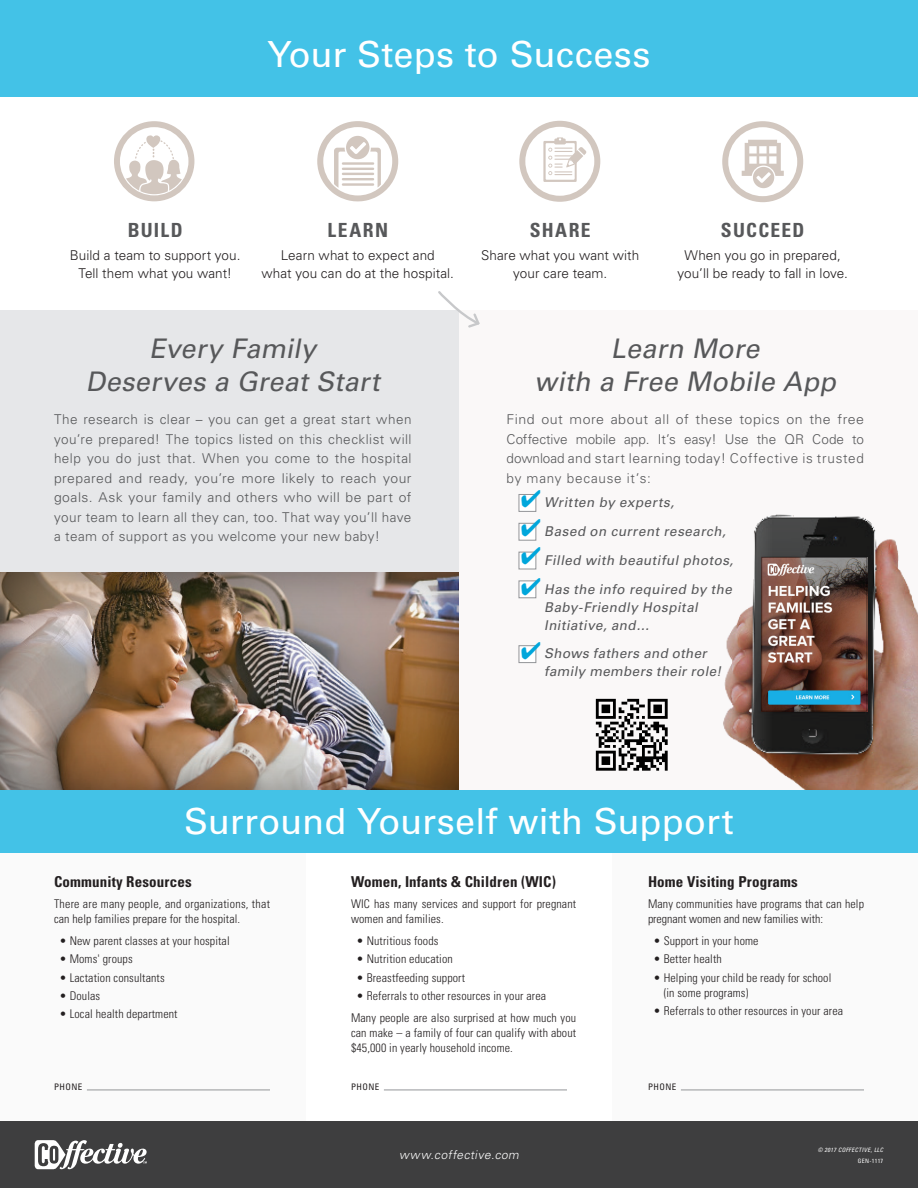
<style>
.page{position:relative;width:918px;height:1188px;background:#fff}
.page>*{position:absolute;margin:0;border:0;box-sizing:border-box;transform-origin:0 0}
.t1{font:36px "Univers LT Std";letter-spacing:.005em;color:#fff}
.t2{font:italic 27px/33px "Univers LT Std";color:#57585a;text-align:center}
.t3{font:700 condensed 19.5px "Univers LT Std";letter-spacing:.065em;color:#57585a}
.t4{font:700 condensed 15px "Univers LT Std";letter-spacing:.01em;color:#231f20}
.t5{font:300 13.5px/19.5px "Univers LT Std";letter-spacing:.035em;color:#57585a;text-align:justify}
.t6{font:300 13.5px/18px "Univers LT Std";letter-spacing:.005em;color:#231f20;text-align:center}
.t7{font:italic 13.5px/18px "Univers LT Std";color:#57585a}
.t8{font:300 13.5px/19.5px "Univers LT Std";letter-spacing:.035em;color:#57585a;text-align:justify;scale:1.05 1}
.t9{font:300 condensed 12px/15px "Univers LT Std";letter-spacing:.01em;color:#231f20}
.t10{font:italic 300 12px "Univers LT Std";color:#fff}
.t11{font:condensed 9px "Univers LT Std";letter-spacing:.05em;color:#231f20}
.t12{font:italic condensed 6px "Univers LT Std";letter-spacing:.05em;color:#fff}
.t13{font:condensed 6px "Univers LT Std";letter-spacing:.05em;color:#fff}
</style>
<div class="page">
<svg style="left:519px;top:121px;width:81px;height:81px"></svg>
<svg style="left:722px;top:121px;width:81px;height:81px"></svg>
<div style="left:0;top:310px;width:459px;height:501px;background:#e6e7e9"></div>
<div style="left:0;top:571px;width:460px;height:221px;background:#231f20;opacity:.5"></div>
<div style="left:459px;top:310px;width:459px;height:501px;background:#faf8f8"></div>
<img style="left:604px;top:514px;width:314px;height:277px">
<img style="left:763px;top:559px;width:102px;height:150px">
<svg style="left:763px;top:559px;width:43px;height:126px;background:#956f64"></svg>
<div style="left:761px;top:557px;width:106px;height:154px;border:1px solid #231f20"></div>
<img style="left:768px;top:690px;width:93px;height:15px">
<div style="left:0;top:853px;width:306px;height:268px;background:#fafafa"></div>
<div style="left:612px;top:853px;width:306px;height:268px;background:#fafafa"></div>
<div style="left:0;top:0;width:918px;height:97px;background:#43c2e7"></div>
<div style="left:519px;top:494px;width:17px;height:18px;background:#fff;border:1px solid #939598"></div>
<div style="left:519px;top:523px;width:17px;height:18px;background:#fff;border:1px solid #939598"></div>
<div style="left:519px;top:552px;width:17px;height:17px;background:#fff;border:1px solid #939598"></div>
<div style="left:519px;top:581px;width:17px;height:17px;background:#fff;border:1px solid #939598"></div>
<div style="left:519px;top:645px;width:17px;height:18px;background:#fff;border:1px solid #939598"></div>
<hr style="left:87px;top:1090px;width:183px;height:1px;background:#939598">
<hr style="left:681px;top:1090px;width:183px;height:1px;background:#939598">
<svg style="left:114px;top:121px;width:80px;height:80px"></svg>
<svg style="left:317px;top:121px;width:81px;height:80px"></svg>
<svg style="left:438px;top:291px;width:42px;height:37px"></svg>
<img style="left:595px;top:699px;width:73px;height:73px">
<div style="left:0;top:1121px;width:918px;height:67px;background:#3e3e3f"></div>
<svg style="left:35px;top:1140px;width:112px;height:29px"></svg>
<div style="left:0;top:791px;width:918px;height:62px;background:#43c2e7"></div>
<hr style="left:384px;top:1090px;width:183px;height:1px;background:#939598">
<svg style="left:522px;top:494px;width:15px;height:14px"></svg>
<svg style="left:522px;top:522px;width:15px;height:14px"></svg>
<svg style="left:522px;top:551px;width:15px;height:14px"></svg>
<svg style="left:522px;top:580px;width:15px;height:15px"></svg>
<svg style="left:522px;top:645px;width:15px;height:14px"></svg>
<p class="t1" style="left:268px;top:32px;width:384px">Your Steps to Success</p>
<p class="t3" style="left:128px;top:218px;width:57px">BUILD</p>
<p class="t6" style="left:70px;top:246px;width:172px">Build a team to support you.<br>Tell them what you want!</p>
<p class="t3" style="left:327px;top:218px;width:62px">LEARN</p>
<p class="t6" style="left:261px;top:246px;width:194px">Learn what to expect and<br>what you can do at the hospital.</p>
<p class="t3" style="left:530px;top:218px;width:62px">SHARE</p>
<p class="t6" style="left:481px;top:246px;width:160px">Share what you want with your care team.</p>
<p class="t3" style="left:721px;top:218px;width:85px">SUCCEED</p>
<p class="t6" style="left:677px;top:246px;width:172px">When you go in prepared, you’ll be ready to fall in love.</p>
<p class="t2" style="left:86px;top:332px;width:301px">Every Family<br>Deserves a Great Start</p>
<p class="t5" style="left:54px;top:410px;width:359px">The research is clear – you can get a great start when you’re prepared! The topics listed on this checklist will help you do just that. When you come to the hospital prepared and ready, you’re more likely to reach your goals. Ask your family and others who will be part of your team to learn all they can, too. That way you’ll have a team of support as you welcome your new baby!</p>
<p class="t2" style="left:535px;top:332px;width:309px">Learn More<br>with a Free Mobile App</p>
<p class="t8" style="left:507px;top:410px;width:342px">Find out more about all of these topics on the free Coffective mobile app. It’s easy! Use the QR Code to download and start learning today! Coffective is trusted by many because it’s:</p>
<p class="t7" style="left:544px;top:494px;width:134px">Written by experts,</p>
<p class="t7" style="left:544px;top:522px;width:186px">Based on current research,</p>
<p class="t7" style="left:544px;top:551px;width:193px">Filled with beautiful photos,</p>
<p class="t7" style="left:544px;top:580px;width:192px">Has the info required by the<br>Baby-Friendly Hospital<br>Initiative, and…</p>
<p class="t7" style="left:544px;top:645px;width:181px">Shows fathers and other family members their role!</p>
<p class="t1" style="left:184px;top:800px;width:551px">Surround Yourself with Support</p>
<p class="t4" style="left:351px;top:872px;width:206px">Women, Infants &amp; Children (WIC)</p>
<p class="t9" style="left:351px;top:897px;width:227px">WIC has many services and support for pregnant women and families.</p>
<p class="t9" style="left:357px;top:933px;width:83px">• Nutritious foods</p>
<p class="t9" style="left:357px;top:952px;width:98px">• Nutrition education</p>
<p class="t9" style="left:357px;top:970px;width:110px">• Breastfeeding support</p>
<p class="t9" style="left:357px;top:988px;width:191px">• Referrals to other resources in your area</p>
<p class="t9" style="left:351px;top:1010px;width:227px;text-align:justify">Many people are also surprised at how much you can make – a family of four can qualify with about $45,000 in yearly household income.</p>
<p class="t11" style="left:351px;top:1081px;width:30px">PHONE</p>
<p class="t4" style="left:54px;top:872px;width:139px">Community Resources</p>
<p class="t9" style="left:54px;top:897px;width:218px">There are many people, and organizations, that can help families prepare for the hospital.</p>
<p class="t9" style="left:60px;top:933px;width:172px">• New parent classes at your hospital</p>
<p class="t9" style="left:60px;top:952px;width:75px">• Moms' groups</p>
<p class="t9" style="left:60px;top:970px;width:107px">• Lactation consultants</p>
<p class="t9" style="left:60px;top:988px;width:42px">• Doulas</p>
<p class="t9" style="left:60px;top:1006px;width:120px">• Local health department</p>
<p class="t4" style="left:648px;top:872px;width:151px">Home Visiting Programs</p>
<p class="t9" style="left:648px;top:897px;width:218px">Many communities have programs that can help pregnant women and new families with:</p>
<p class="t9" style="left:654px;top:933px;width:107px">• Support in your home</p>
<p class="t9" style="left:654px;top:952px;width:70px">• Better health</p>
<p class="t9" style="left:664px;top:970px;width:169px;text-indent:-10px">• Helping your child be ready for school (in some programs)</p>
<p class="t9" style="left:654px;top:1003px;width:191px">• Referrals to other resources in your area</p>
<p class="t11" style="left:54px;top:1081px;width:30px">PHONE</p>
<p class="t11" style="left:648px;top:1081px;width:30px">PHONE</p>
<p class="t10" style="left:399px;top:1148px;width:124px">www.coffective.com</p>
<p class="t12" style="left:818px;top:1146px;width:67px">© 2017 COFFECTIVE, LLC</p>
<p class="t13" style="left:858px;top:1157px;width:27px">GEN-1117</p>
</div>
